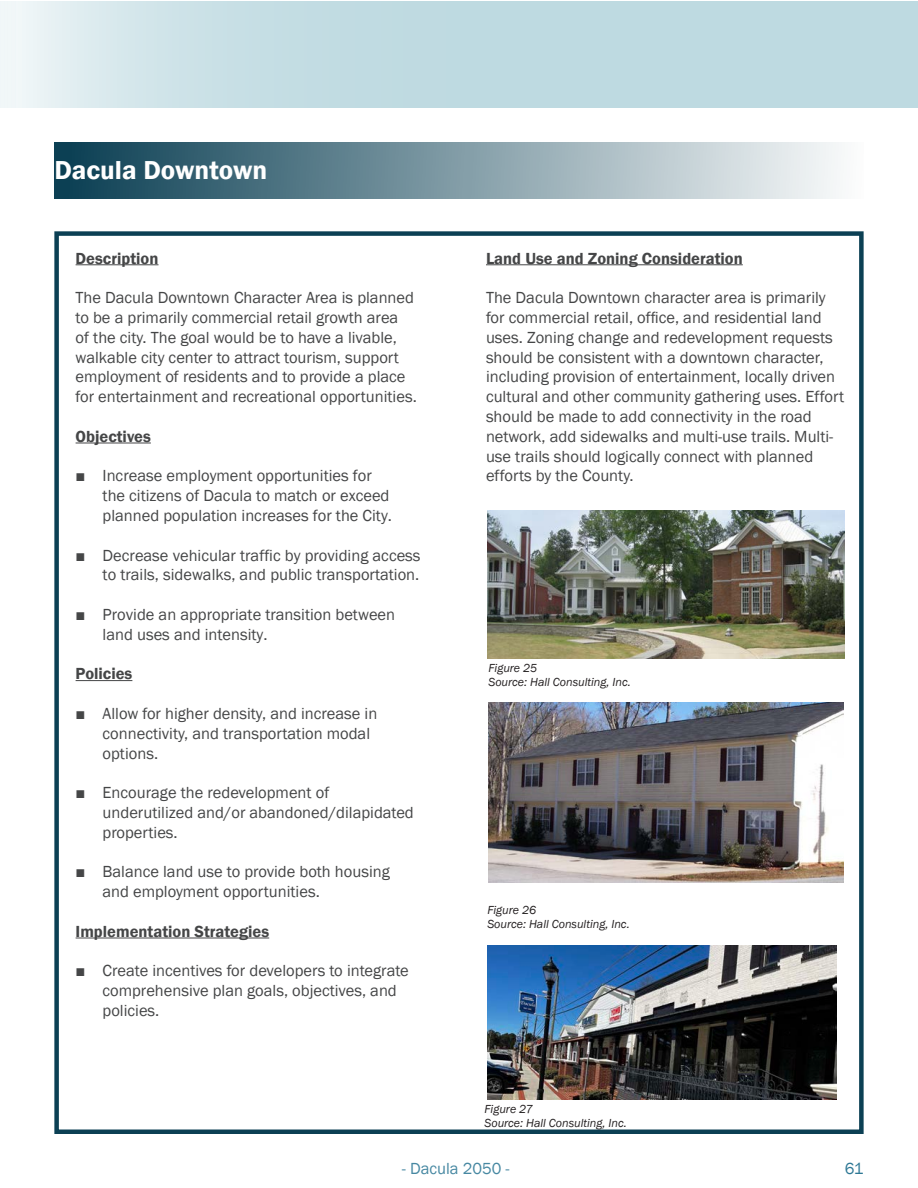
<style>
.page{position:relative;width:918px;height:1188px;background:#fff}
.page>*{position:absolute;margin:0;border:0;box-sizing:border-box;transform-origin:0 0}
.t1{font:600 26.7px "Franklin Gothic";color:#fff}
.Body_Text{font:16.5px/19.8px "Franklin Gothic";color:#454647}
.Body_Text-2{font:600 16.5px "Franklin Gothic";color:#454647}
.t2{font:16.5px "Franklin Gothic";color:#4788a2}
.t3{font:16.5px "Franklin Gothic";color:#2e7895}
.Captions{font:italic 12px "Franklin Gothic";color:#231f20}
.s1{font-weight:800}
</style>
<div class="page">
<svg style="left:0;top:1px;width:918px;height:107px;background:#c6dee4"></svg>
<div style="left:54px;top:231px;width:810px;height:903px;border:4px solid #0c4054"></div>
<hr style="left:76px;top:264px;width:83px;height:1px;background:#454647">
<hr style="left:76px;top:443px;width:75px;height:1px;background:#454647">
<hr style="left:76px;top:680px;width:56px;height:1px;background:#454647">
<hr style="left:76px;top:938px;width:193px;height:1px;background:#454647">
<hr style="left:486px;top:264px;width:257px;height:1px;background:#454647">
<div style="left:54px;top:142px;width:810px;height:58px;background:linear-gradient(to right,#083d51,#fcfdfd)"></div>
<img style="left:488px;top:511px;width:357px;height:148px">
<img style="left:488px;top:702px;width:356px;height:180px">
<img style="left:487px;top:945px;width:350px;height:155px">
<h1 class="t1" style="left:54px;top:154px;width:214px">Dacula Downtown</h1>
<p class="Body_Text-2" style="left:76px;top:248px;width:84px">Description</p>
<p class="Body_Text" style="left:76px;top:288px;width:343px">The Dacula Downtown Character Area is planned to be a primarily commercial retail growth area<br>of the city. The goal would be to have a livable, walkable city center to attract tourism, support employment of residents and to provide a place for entertainment and recreational opportunities.</p>
<p class="Body_Text-2" style="left:76px;top:426px;width:77px">Objectives</p>
<p class="Body_Text" style="left:103px;top:466px;width:291px;text-indent:-27px"><span class="s1">■</span> Increase employment opportunities for the citizens of Dacula to match or exceed planned population increases for the City.</p>
<p class="Body_Text" style="left:76px;top:546px;width:347px;text-align:right"><span class="s1">■</span> Decrease vehicular traffic by providing access to trails, sidewalks, and public transportation.</p>
<p class="Body_Text" style="left:103px;top:605px;width:294px;text-indent:-27px"><span class="s1">■</span> Provide an appropriate transition between land uses and intensity.</p>
<p class="Body_Text-2" style="left:76px;top:664px;width:58px">Policies</p>
<p class="Body_Text" style="left:103px;top:704px;width:276px;text-indent:-27px"><span class="s1">■</span> Allow for higher density, and increase in connectivity, and transportation modal options.</p>
<p class="Body_Text" style="left:103px;top:783px;width:313px;text-indent:-27px"><span class="s1">■</span> Encourage the redevelopment of underutilized and/or abandoned/dilapidated properties.</p>
<p class="Body_Text" style="left:103px;top:862px;width:289px;text-indent:-27px"><span class="s1">■</span> Balance land use to provide both housing and employment opportunities.</p>
<p class="Body_Text-2" style="left:76px;top:921px;width:195px">Implementation Strategies</p>
<p class="Body_Text" style="left:103px;top:961px;width:308px;text-indent:-27px"><span class="s1">■</span> Create incentives for developers to integrate comprehensive plan goals, objectives, and policies.</p>
<p class="Body_Text-2" style="left:486px;top:248px;width:258px">Land Use and Zoning Consideration</p>
<p class="Body_Text" style="left:486px;top:288px;width:360px">The Dacula Downtown character area is primarily for commercial retail, office, and residential land uses. Zoning change and redevelopment requests should be consistent with a downtown character, including provision of entertainment, locally driven cultural and other community gathering uses. Effort should be made to add connectivity in the road network, add sidewalks and multi-use trails. Multi&shy;use trails should logically connect with planned efforts by the County.</p>
<p class="Captions" style="left:489px;top:660px;width:50px">Figure 25</p>
<p class="Captions" style="left:489px;top:675px;width:144px">Source: Hall Consulting, Inc.</p>
<p class="Captions" style="left:487px;top:902px;width:50px">Figure 26</p>
<p class="Captions" style="left:487px;top:917px;width:144px">Source: Hall Consulting, Inc.</p>
<p class="Captions" style="left:485px;top:1101px;width:50px">Figure 27</p>
<p class="Captions" style="left:485px;top:1116px;width:144px">Source: Hall Consulting, Inc.</p>
<p class="t2" style="left:402px;top:1159px;width:109px">- Dacula 2050 -</p>
<p class="t3" style="left:845px;top:1159px;width:20px">61</p>
</div>
